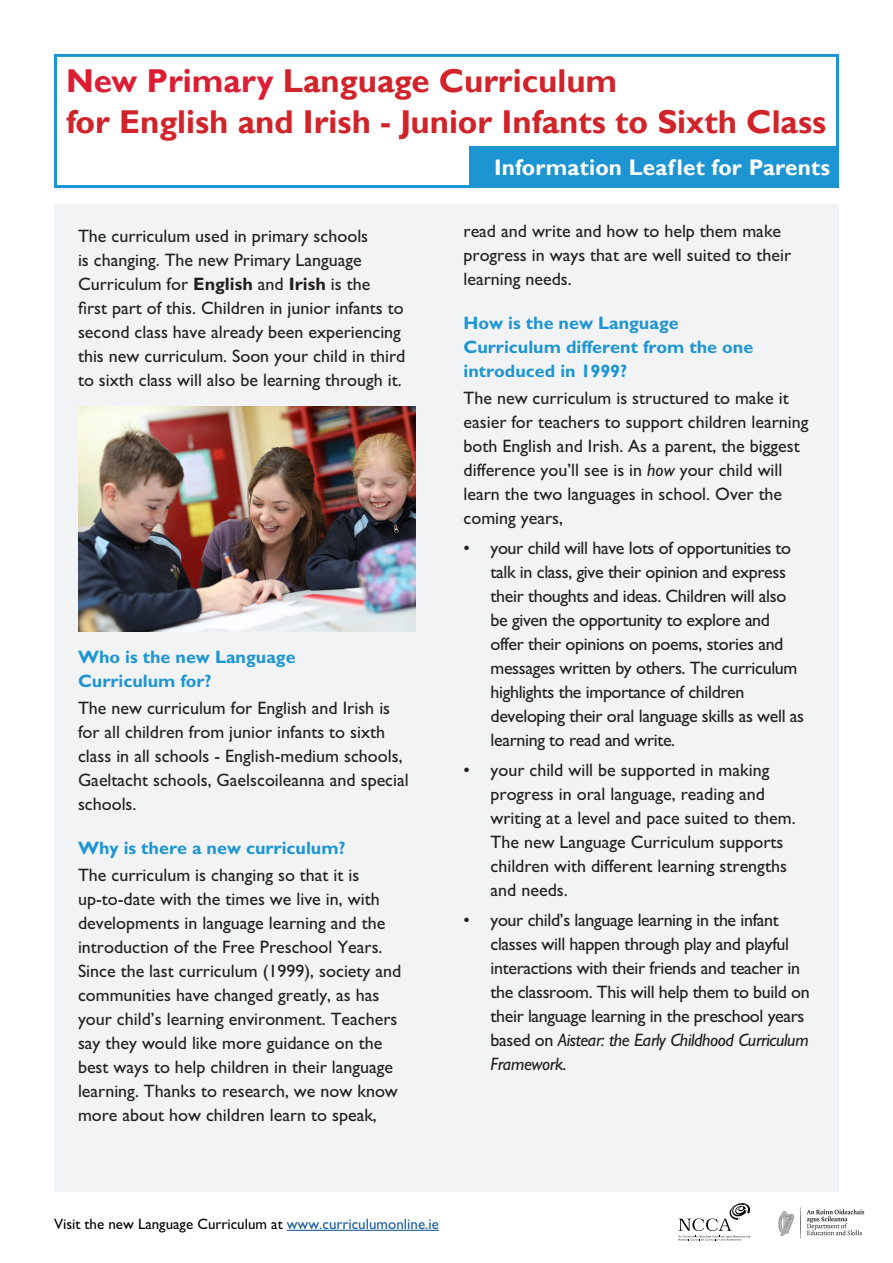
<style>
.page{position:relative;width:893px;height:1263px;background:#fff}
.page>*{position:absolute;margin:0;border:0;box-sizing:border-box;transform-origin:0 0}
.t1{font:700 33px "Gill Sans";color:#d1232a}
.t2{font:700 22.5px "Gill Sans";letter-spacing:.01em;color:#fff}
.t3{font:18px/24px "M Gill Sans";color:#231f20}
.t4{font:18px/24px "M Gill Sans";letter-spacing:-.02em;color:#231f20}
.t5{font:700 18px/24px "M Gill Sans";color:#1d95d3}
.t6{font:15px "M Gill Sans";color:#000}
.s1{color:#dc1d34}
.s2{font-weight:700}
.s3{font-style:italic}
.s4{color:#175d9e}
</style>
<div class="page">
<div style="left:54px;top:205px;width:785px;height:987px;background:#f2f3f4"></div>
<div style="left:54px;top:54px;width:785px;height:134px;border:3px solid #1d95d3"></div>
<img style="left:78px;top:406px;width:338px;height:225px">
<div style="left:470px;top:146px;width:369px;height:42px;background:#1d95d3"></div>
<svg style="left:678px;top:1203px;width:72px;height:37px"></svg>
<hr style="left:287px;top:1230px;width:152px;height:1px;background:#175d9e">
<img style="left:778px;top:1207px;width:87px;height:32px">
<p class="t1" style="left:66px;top:61px;width:553px"><span class="s1">New Primary</span> Language Curriculum</p>
<p class="t1" style="left:66px;top:102px;width:762px">for English and Irish - Junior Infants to Sixth Class</p>
<p class="t3" style="left:78px;top:224px;width:329px">The curriculum used in primary schools<br>is changing. The new Primary Language Curriculum for <span class="s2">English</span> and <span class="s2">Irish</span> is the<br>first part of this. Children in junior infants to second class have already been experiencing this new curriculum. Soon your child in third to sixth class will also be learning through it.</p>
<p class="t5" style="left:78px;top:645px;width:219px">Who is the new Language</p>
<p class="t5" style="left:78px;top:669px;width:135px">Curriculum for?</p>
<p class="t3" style="left:78px;top:696px;width:332px">The new curriculum for English and Irish is for all children from junior infants to sixth class in all schools - English-medium schools, Gaeltacht schools, Gaelscoileanna and special schools.</p>
<p class="t5" style="left:78px;top:836px;width:269px">Why is there a new curriculum?</p>
<p class="t3" style="left:78px;top:863px;width:325px">The curriculum is changing so that it is up-to-date with the times we live in, with developments in language learning and the introduction of the Free Preschool Years.<br>Since the last curriculum (1999), society and communities have changed greatly, as has your child’s learning environment. Teachers say they would like more guidance on the best ways to help children in their language learning. Thanks to research, we now know more about how children learn to speak,</p>
<p class="t2" style="left:494px;top:154px;width:337px">Information Leaflet for Parents</p>
<p class="t3" style="left:464px;top:219px;width:329px">read and write and how to help them make progress in ways that are well suited to their learning needs.</p>
<p class="t5" style="left:464px;top:311px;width:217px">How is the new Language</p>
<p class="t5" style="left:464px;top:335px;width:291px">Curriculum different from the one introduced in 1999?</p>
<p class="t3" style="left:464px;top:386px;width:347px">The new curriculum is structured to make it easier for teachers to support children learning both English and Irish. As a parent, the biggest difference you’ll see is in <span class="s3">how</span> your child will learn the two languages in school. Over the coming years,</p>
<p class="t4" style="left:490px;top:536px;width:315px;text-indent:-27px">• your child will have lots of opportunities to talk in class, give their opinion and express their thoughts and ideas. Children will also be given the opportunity to explore and offer their opinions on poems, stories and messages written by others. The curriculum highlights the importance of children developing their oral language skills as well as learning to read and write.</p>
<p class="t3" style="left:490px;top:758px;width:307px;text-indent:-27px">• your child will be supported in making progress in oral language, reading and writing at a level and pace suited to them.<br>The new Language Curriculum supports children with different learning strengths and needs.</p>
<p class="t4" style="left:490px;top:908px;width:321px;text-indent:-27px">• your child’s language learning in the infant classes will happen through play and playful interactions with their friends and teacher in the classroom. This will help them to build on their language learning in the preschool years based on <span class="s3">Aistear: the Early Childhood Curriculum Framework.</span></p>
<p class="t6" style="left:54px;top:1215px;width:386px">Visit the new Language Curriculum at <span class="s4">www.curriculumonline.ie</span></p>
</div>
